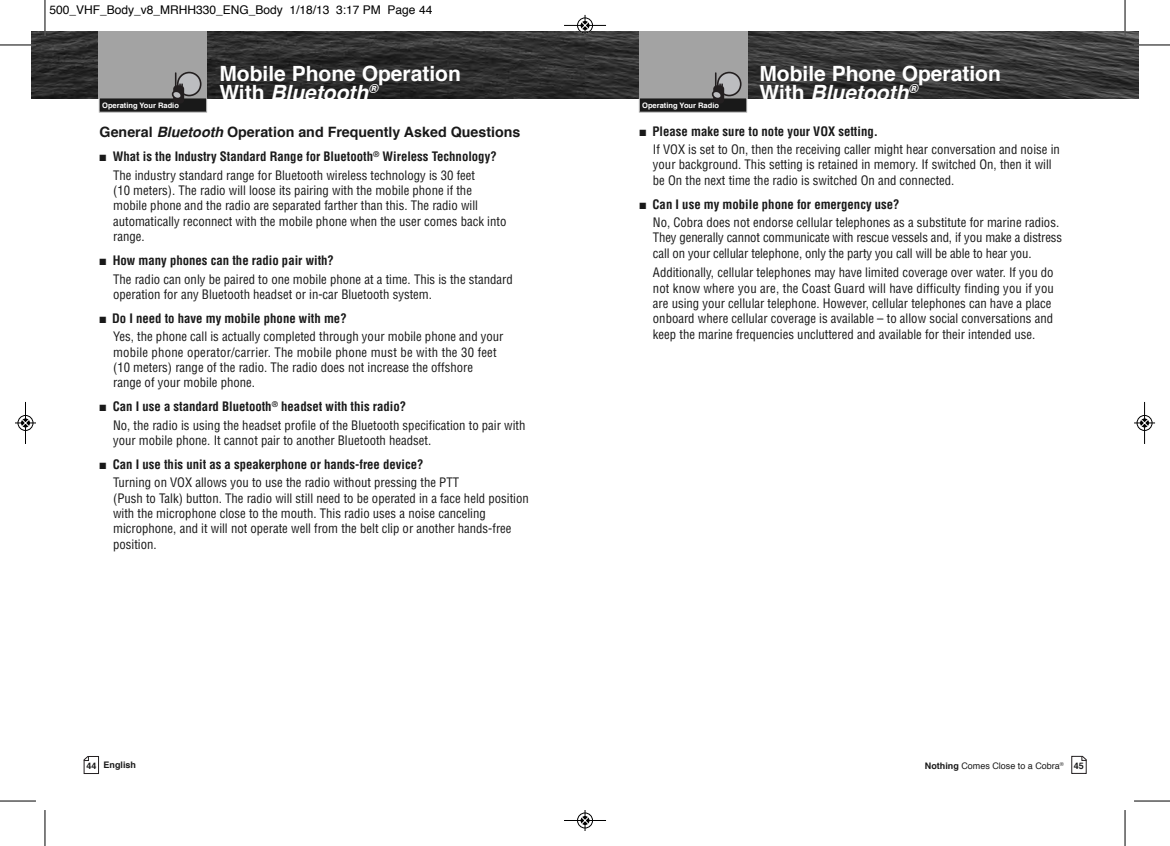
<style>
.page{position:relative;width:1170px;height:846px;background:#fff}
.page>*{position:absolute;margin:0;border:0;box-sizing:border-box;transform-origin:0 0}
.t1{font:700 21px/19.5px "Helvetica";color:#fff}
.t2{font:700 14.25px "Helvetica";color:#191919}
.t3{font:condensed 12.75px/15.3px "Helvetica";color:#191919}
.t4{font:12px "Helvetica";color:#000}
.t5{font:9px "Helvetica";color:#191919}
.t6{font:700 9px "Helvetica";color:#191919}
.t7{font:700 7.5px "Helvetica";color:#fff}
.t8{font:5.4px "Helvetica";color:#191919}
.s1{font-style:italic}
.s2{font-weight:700}
</style>
<div class="page">
<img style="left:585px;top:31px;width:553px;height:68px">
<svg style="left:1071px;top:756px;width:16px;height:18px"></svg>
<div style="left:639px;top:31px;width:108px;height:68px;background:#a3a3a3"></div>
<div style="left:640px;top:98px;width:106px;height:14px;background:#191919"></div>
<div style="left:718px;top:73px;width:23px;height:23px;background:#bcbdc0;border-radius:50%"></div>
<div style="left:717px;top:72px;width:25px;height:24px;border:2px solid #231f20;border-radius:50%"></div>
<div style="left:713px;top:85px;width:11px;height:19px;background:#231f20;border-radius:4px"></div>
<svg style="left:711px;top:72px;width:12px;height:27px"></svg>
<svg style="left:84px;top:756px;width:16px;height:18px"></svg>
<svg style="left:31px;top:31px;width:554px;height:68px;background:#2e2e2e"></svg>
<div style="left:99px;top:31px;width:108px;height:68px;background:#a3a3a3"></div>
<div style="left:100px;top:98px;width:106px;height:14px;background:#191919"></div>
<div style="left:178px;top:73px;width:23px;height:23px;background:#bcbdc0;border-radius:50%"></div>
<div style="left:177px;top:72px;width:25px;height:24px;border:2px solid #231f20;border-radius:50%"></div>
<div style="left:173px;top:85px;width:11px;height:19px;background:#231f20;border-radius:4px"></div>
<svg style="left:171px;top:72px;width:12px;height:27px"></svg>
<hr style="left:44px;top:0;width:1px;height:36px;background:#fff">
<hr style="left:0;top:44px;width:36px;height:1px;background:#fff">
<hr style="left:1124px;top:0;width:1px;height:36px;background:#fff">
<hr style="left:1134px;top:44px;width:36px;height:1px;background:#fff">
<hr style="left:45px;top:0;width:1px;height:36px;background:#000">
<hr style="left:0;top:45px;width:36px;height:1px;background:#000">
<hr style="left:1125px;top:0;width:1px;height:36px;background:#000">
<hr style="left:1134px;top:45px;width:36px;height:1px;background:#000">
<hr style="left:45px;top:810px;width:1px;height:36px;background:#000">
<hr style="left:0;top:801px;width:36px;height:1px;background:#000">
<hr style="left:1125px;top:810px;width:1px;height:36px;background:#000">
<hr style="left:1134px;top:801px;width:36px;height:1px;background:#000">
<div style="left:577px;top:17px;width:16px;height:16px;border:1px solid #fff;border-radius:50%"></div>
<hr style="left:564px;top:25px;width:42px;height:1px;background:#000">
<div style="left:577px;top:18px;width:16px;height:15px;border:1px solid #000;border-radius:50%"></div>
<svg style="left:581px;top:15px;width:8px;height:21px"></svg>
<div style="left:577px;top:812px;width:16px;height:16px;border:1px solid #fff;border-radius:50%"></div>
<hr style="left:564px;top:820px;width:42px;height:1px;background:#000">
<div style="left:577px;top:813px;width:16px;height:15px;border:1px solid #000;border-radius:50%"></div>
<svg style="left:581px;top:810px;width:8px;height:21px"></svg>
<div style="left:21px;top:418px;width:9px;height:10px;background:#9f9f9f;border-radius:50%"></div>
<hr style="left:25px;top:402px;width:1px;height:42px;background:#000">
<div style="left:18px;top:415px;width:15px;height:16px;border:1px solid #000;border-radius:50%"></div>
<svg style="left:15px;top:419px;width:21px;height:8px"></svg>
<hr style="left:1144px;top:402px;width:1px;height:42px;background:#000">
<div style="left:1137px;top:415px;width:15px;height:16px;border:1px solid #000;border-radius:50%"></div>
<svg style="left:1134px;top:419px;width:21px;height:8px"></svg>
<p class="t4" style="left:49px;top:4px;width:384px">500_VHF_Body_v8_MRHH330_ENG_Body 1/18/13 3:17 PM Page 44</p>
<h1 class="t1" style="left:219px;top:65px;width:243px">Mobile Phone Operation<br>With <span class="s1">Bluetooth</span><sup>®</sup></h1>
<h1 class="t1" style="left:759px;top:65px;width:243px">Mobile Phone Operation<br>With <span class="s1">Bluetooth</span><sup>®</sup></h1>
<p class="t7" style="left:102px;top:102px;width:78px">Operating Your Radio</p>
<p class="t7" style="left:102px;top:102px;width:102px">VHF Marine Radio Protocols</p>
<p class="t7" style="left:642px;top:102px;width:78px">Operating Your Radio</p>
<p class="t7" style="left:642px;top:102px;width:102px">VHF Marine Radio Protocols</p>
<p class="t2" style="left:100px;top:126px;width:422px">General <span class="s1">Bluetooth</span> Operation and Frequently Asked Questions</p>
<p class="t3" style="left:113px;top:148px;width:385px;line-height:18.6px;text-indent:-14px">■ <span class="s2">What is the Industry Standard Range for Bluetooth</span><sup>®</sup> <span class="s2">Wireless Technology?<br></span>The industry standard range for Bluetooth wireless technology is 30 feet</p>
<p class="t3" style="left:113px;top:183px;width:395px">(10 meters). The radio will loose its pairing with the mobile phone if the mobile phone and the radio are separated farther than this. The radio will automatically reconnect with the mobile phone when the user comes back into range.</p>
<p class="t3" style="left:113px;top:251px;width:401px;line-height:18.6px;text-indent:-13px">■ <span class="s2">How many phones can the radio pair with?<br></span>The radio can only be paired to one mobile phone at a time. This is the standard</p>
<p class="t3" style="left:113px;top:287px;width:320px">operation for any Bluetooth headset or in-car Bluetooth system.</p>
<p class="t3" style="left:113px;top:309px;width:392px;line-height:18.6px;text-indent:-13px">■ <span class="s2">Do I need to have my mobile phone with me?<br></span>Yes, the phone call is actually completed through your mobile phone and your</p>
<p class="t3" style="left:113px;top:345px;width:385px">mobile phone operator/carrier. The mobile phone must be with the 30 feet (10 meters) range of the radio. The radio does not increase the offshore range of your mobile phone.</p>
<p class="t3" style="left:113px;top:397px;width:414px;line-height:18.6px;text-indent:-13px">■ <span class="s2">Can I use a standard Bluetooth</span><sup>®</sup> <span class="s2">headset with this radio?<br></span>No, the radio is using the headset profile of the Bluetooth specification to pair with</p>
<p class="t3" style="left:113px;top:433px;width:320px">your mobile phone. It cannot pair to another Bluetooth headset.</p>
<p class="t3" style="left:113px;top:455px;width:347px;line-height:18.6px;text-indent:-13px">■ <span class="s2">Can I use this unit as a speakerphone or hands-free device?<br></span>Turning on VOX allows you to use the radio without pressing the PTT</p>
<p class="t3" style="left:113px;top:491px;width:417px">(Push to Talk) button. The radio will still need to be operated in a face held position with the microphone close to the mouth. This radio uses a noise canceling microphone, and it will not operate well from the belt clip or another hands-free position.</p>
<p class="t3" style="left:653px;top:122px;width:408px;line-height:18.6px;text-indent:-13px">■ <span class="s2">Please make sure to note your VOX setting.<br></span>If VOX is set to On, then the receiving caller might hear conversation and noise in</p>
<p class="t3" style="left:653px;top:157px;width:400px">your background. This setting is retained in memory. If switched On, then it will be On the next time the radio is switched On and connected.</p>
<p class="t3" style="left:653px;top:195px;width:408px;line-height:18.6px;text-indent:-13px">■ <span class="s2">Can I use my mobile phone for emergency use?<br></span>No, Cobra does not endorse cellular telephones as a substitute for marine radios.</p>
<p class="t3" style="left:653px;top:230px;width:411px">They generally cannot communicate with rescue vessels and, if you make a distress call on your cellular telephone, only the party you call will be able to hear you.</p>
<p class="t3" style="left:653px;top:265px;width:403px">Additionally, cellular telephones may have limited coverage over water. If you do not know where you are, the Coast Guard will have difficulty finding you if you are using your cellular telephone. However, cellular telephones can have a place onboard where cellular coverage is available – to allow social conversations and keep the marine frequencies uncluttered and available for their intended use.</p>
<p class="t6" style="left:86px;top:761px;width:51px">44 English</p>
<p class="t5" style="left:925px;top:762px;width:137px"><span class="s2">Nothing</span> Comes Close to a Cobra</p>
<p class="t6" style="left:1074px;top:762px;width:12px">45</p>
<p class="t8" style="left:1060px;top:762px;width:5px">®</p>
</div>
